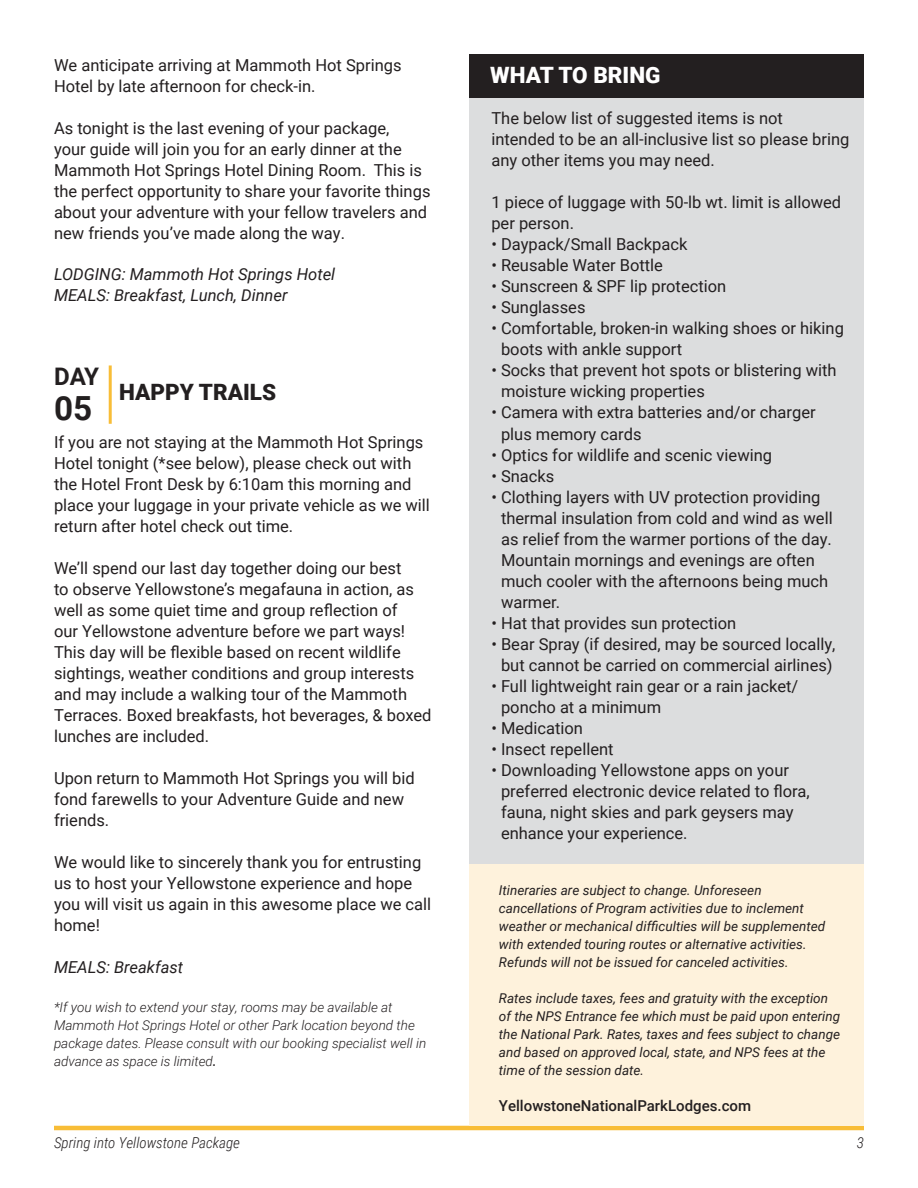
<style>
.page{position:relative;width:918px;height:1188px;background:#fff}
.page>*{position:absolute;margin:0;border:0;box-sizing:border-box;transform-origin:0 0}
.t1{font:700 33.3px "Roboto";color:#231f20}
.t2{font:700 24.15px "Roboto";color:#231f20}
.t3{font:900 22.5px "Roboto";color:#231f20}
.t4{font:900 22.5px "Roboto";color:#fff}
.t5{font:16.5px/21px "Roboto";color:#231f20}
.t6{font:italic 16.5px/21px "Roboto";color:#231f20}
.t7{font:500 15px "Roboto";color:#231f20}
.t8{font:italic 300 15px "Roboto Condensed";color:#231f20}
.t9{font:italic 13.5px/18px "Roboto";color:#231f20}
.t10{font:italic 300 13.5px/18px "Roboto";color:#231f20}
.s1{font-weight:400;font-size:16.5px}
</style>
<div class="page">
<hr style="left:54px;top:1126px;width:810px;height:4px;background:#f8bd37">
<hr style="left:109px;top:365px;width:3px;height:59px;background:#f8bd37">
<div style="left:470px;top:54px;width:394px;height:993px;background:#dcddde"></div>
<div style="left:470px;top:864px;width:394px;height:261px;background:#fef2dc"></div>
<div style="left:470px;top:54px;width:394px;height:43px;background:#231f20"></div>
<p class="t5" style="left:54px;top:54px;width:349px">We anticipate arriving at Mammoth Hot Springs<br>Hotel by late afternoon for check-in.</p>
<p class="t5" style="left:54px;top:117px;width:378px">As tonight is the last evening of your package,<br>your guide will join you for an early dinner at the Mammoth Hot Springs Hotel Dining Room. This is the perfect opportunity to share your favorite things about your adventure with your fellow travelers and new friends you’ve made along the way.</p>
<p class="t6" style="left:54px;top:263px;width:283px">LODGING: Mammoth Hot Springs Hotel<br>MEALS: Breakfast, Lunch, Dinner</p>
<h2 class="t2" style="left:54px;top:360px;width:47px">DAY</h2>
<h1 class="t1" style="left:54px;top:385px;width:40px">05</h1>
<h3 class="t3" style="left:119px;top:376px;width:158px">HAPPY TRAILS</h3>
<p class="t5" style="left:54px;top:431px;width:377px">If you are not staying at the Mammoth Hot Springs Hotel tonight (*see below), please check out with the Hotel Front Desk by 6:10am this morning and place your luggage in your private vehicle as we will return after hotel check out time.</p>
<p class="t5" style="left:54px;top:557px;width:379px">We’ll spend our last day together doing our best<br>to observe Yellowstone’s megafauna in action, as well as some quiet time and group reflection of<br>our Yellowstone adventure before we part ways!<br>This day will be flexible based on recent wildlife sightings, weather conditions and group interests and may include a walking tour of the Mammoth Terraces. Boxed breakfasts, hot beverages, &amp; boxed lunches are included.</p>
<p class="t5" style="left:54px;top:767px;width:362px">Upon return to Mammoth Hot Springs you will bid fond farewells to your Adventure Guide and new friends.</p>
<p class="t5" style="left:54px;top:851px;width:379px">We would like to sincerely thank you for entrusting us to host your Yellowstone experience and hope you will visit us again in this awesome place we call home!</p>
<p class="t6" style="left:54px;top:956px;width:131px">MEALS: Breakfast</p>
<p class="t10" style="left:54px;top:997px;width:374px">*If you wish to extend your stay, rooms may be available at Mammoth Hot Springs Hotel or other Park location beyond the package dates. Please consult with our booking specialist well in advance as space is limited<span class="s1">.</span></p>
<h3 class="t4" style="left:490px;top:60px;width:172px">WHAT TO BRING</h3>
<p class="t5" style="left:491px;top:107px;width:360px">The below list of suggested items is not intended to be an all-inclusive list so please bring any other items you may need.</p>
<p class="t5" style="left:491px;top:191px;width:351px">1 piece of luggage with 50-lb wt. limit is allowed per person.</p>
<p class="t5" style="left:491px;top:233px;width:198px">• Daypack/Small Backpack</p>
<p class="t5" style="left:491px;top:254px;width:173px">• Reusable Water Bottle</p>
<p class="t5" style="left:491px;top:275px;width:236px">• Sunscreen &amp; SPF lip protection</p>
<p class="t5" style="left:491px;top:296px;width:96px">• Sunglasses</p>
<p class="t5" style="left:501px;top:318px;width:344px;text-indent:-10px">• Comfortable, broken-in walking shoes or hiking boots with ankle support</p>
<p class="t5" style="left:501px;top:360px;width:337px;text-indent:-10px">• Socks that prevent hot spots or blistering with moisture wicking properties</p>
<p class="t5" style="left:501px;top:402px;width:316px;text-indent:-10px">• Camera with extra batteries and/or charger plus memory cards</p>
<p class="t5" style="left:491px;top:444px;width:282px">• Optics for wildlife and scenic viewing</p>
<p class="t5" style="left:491px;top:465px;width:65px">• Snacks</p>
<p class="t5" style="left:501px;top:486px;width:333px;text-indent:-10px">• Clothing layers with UV protection providing thermal insulation from cold and wind as well as relief from the warmer portions of the day.<br>Mountain mornings and evenings are often much cooler with the afternoons being much warmer.</p>
<p class="t5" style="left:491px;top:612px;width:246px">• Hat that provides sun protection</p>
<p class="t5" style="left:491px;top:633px;width:346px;text-align:center">• Bear Spray (if desired, may be sourced locally, but cannot be carried on commercial airlines)</p>
<p class="t5" style="left:501px;top:675px;width:299px;text-indent:-10px">• Full lightweight rain gear or a rain jacket/ poncho at a minimum</p>
<p class="t5" style="left:491px;top:717px;width:93px">• Medication</p>
<p class="t5" style="left:491px;top:738px;width:124px">• Insect repellent</p>
<p class="t5" style="left:501px;top:759px;width:310px;text-indent:-10px">• Downloading Yellowstone apps on your preferred electronic device related to flora, fauna, night skies and park geysers may enhance your experience.</p>
<p class="t9" style="left:499px;top:881px;width:328px">Itineraries are subject to change. Unforeseen cancellations of Program activities due to inclement weather or mechanical difficulties will be supplemented with extended touring routes or alternative activities.<br>Refunds will not be issued for canceled activities.</p>
<p class="t9" style="left:499px;top:989px;width:343px">Rates include taxes, fees and gratuity with the exception of the NPS Entrance fee which must be paid upon entering the National Park. Rates, taxes and fees subject to change and based on approved local, state, and NPS fees at the time of the session date.</p>
<p class="t7" style="left:499px;top:1095px;width:254px">YellowstoneNationalParkLodges.com</p>
<p class="t8" style="left:54px;top:1132px;width:187px">Spring into Yellowstone Package</p>
<p class="t8" style="left:857px;top:1132px;width:9px">3</p>
</div>
